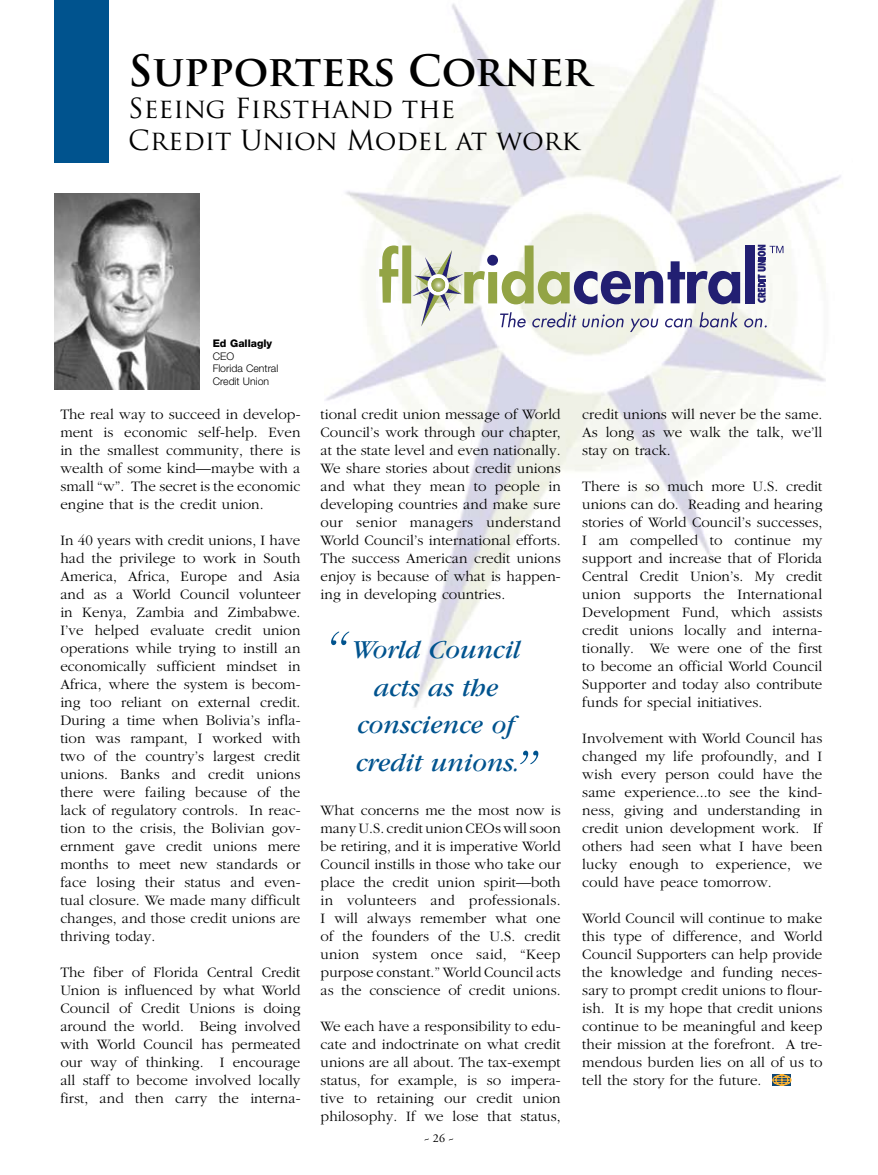
<style>
.page{position:relative;width:878px;height:1175px;background:#fff}
.page>*{position:absolute;margin:0;border:0;box-sizing:border-box;transform-origin:0 0}
.t1{font:italic 300 60px "Garamond";color:#00538e}
.t2{font:700 42px "Trajan Pro";letter-spacing:-.01em;color:#000}
.t3{font:italic 27px/37.5px "Garamond";color:#00538e;text-align:center}
.t4{font:27px/32.4px "Trajan Pro";color:#000}
.t5{font:300 15px/18px "Garamond";letter-spacing:.005em;color:#000;text-align:justify}
.t6{font:12px "Adobe Garamond";color:#000}
.t7{font:300 10.5px/12.6px "Helvetica Neue";color:#000}
.t8{font:800 10.5px "Helvetica Neue";color:#000}
</style>
<div class="page">
<img style="left:325px;top:0;width:516px;height:708px">
<svg style="left:772px;top:1074px;width:19px;height:11px"></svg>
<div style="left:54px;top:0;width:54px;height:162px;background:#00538e"></div>
<svg style="left:379px;top:245px;width:404px;height:87px"></svg>
<svg style="left:431px;top:278px;width:14px;height:14px"></svg>
<img style="left:54px;top:194px;width:145px;height:196px">
<h2 class="t2" style="left:128px;top:44px;width:465px">SUPPORTERS CORNER</h2>
<h3 class="t4" style="left:128px;top:92px;width:452px">Seeing Firsthand the<br>Credit Union Model at work</h3>
<p class="t8" style="left:213px;top:337px;width:61px">Ed Gallagly</p>
<p class="t7" style="left:213px;top:349px;width:67px">CEO<br>Florida Central<br>Credit Union</p>
<p class="t5" style="left:60px;top:405px;width:241px">The real way to succeed in develop&shy;ment is economic self-help. Even in the smallest community, there is wealth of some kind—maybe with a small “w”. The secret is the economic engine that is the credit union.</p>
<p class="t5" style="left:60px;top:531px;width:242px">In 40 years with credit unions, I have had the privilege to work in South America, Africa, Europe and Asia and as a World Council volunteer in Kenya, Zambia and Zimbabwe.<br>I’ve helped evaluate credit union operations while trying to instill an economically sufficient mindset in Africa, where the system is becom&shy;ing too reliant on external credit.<br>During a time when Bolivia’s infla&shy;tion was rampant, I worked with two of the country’s largest credit unions. Banks and credit unions there were failing because of the lack of regulatory controls. In reac&shy;tion to the crisis, the Bolivian gov&shy;ernment gave credit unions mere months to meet new standards or face losing their status and even&shy;tual closure. We made many difficult changes, and those credit unions are thriving today.</p>
<p class="t5" style="left:60px;top:963px;width:242px">The fiber of Florida Central Credit Union is influenced by what World Council of Credit Unions is doing around the world. Being involved with World Council has permeated our way of thinking. I encourage all staff to become involved locally first, and then carry the interna-</p>
<p class="t5" style="left:320px;top:405px;width:242px">tional credit union message of World Council’s work through our chapter, at the state level and even nationally.<br>We share stories about credit unions and what they mean to people in developing countries and make sure our senior managers understand World Council’s international efforts.<br>The success American credit unions enjoy is because of what is happen&shy;ing in developing countries.</p>
<h1 class="t1" style="left:320px;top:620px;width:26px">“</h1>
<h3 class="t3" style="left:351px;top:631px;width:170px">World Council acts as the conscience of credit unions.</h3>
<h1 class="t1" style="left:510px;top:739px;width:26px">”</h1>
<p class="t5" style="left:320px;top:801px;width:242px">What concerns me the most now is many U.S. credit union CEOs will soon be retiring, and it is imperative World Council instills in those who take our place the credit union spirit—both in volunteers and professionals.<br>I will always remember what one of the founders of the U.S. credit union system once said, “Keep purpose constant.” World Council acts as the conscience of credit unions.</p>
<p class="t5" style="left:320px;top:1017px;width:242px">We each have a responsibility to edu&shy;cate and indoctrinate on what credit unions are all about. The tax-exempt status, for example, is so impera&shy;tive to retaining our credit union philosophy. If we lose that status,</p>
<p class="t6" style="left:423px;top:1131px;width:32px">~ 26 ~</p>
<p class="t5" style="left:582px;top:405px;width:242px">credit unions will never be the same.<br>As long as we walk the talk, we’ll stay on track.</p>
<p class="t5" style="left:582px;top:477px;width:242px">There is so much more U.S. credit unions can do. Reading and hearing stories of World Council’s successes, I am compelled to continue my support and increase that of Florida Central Credit Union’s. My credit union supports the International Development Fund, which assists credit unions locally and interna&shy;tionally. We were one of the first to become an official World Council Supporter and today also contribute funds for special initiatives.</p>
<p class="t5" style="left:582px;top:729px;width:241px">Involvement with World Council has changed my life profoundly, and I wish every person could have the same experience...to see the kind&shy;ness, giving and understanding in credit union development work. If others had seen what I have been lucky enough to experience, we could have peace tomorrow.</p>
<p class="t5" style="left:582px;top:909px;width:242px">World Council will continue to make this type of difference, and World Council Supporters can help provide the knowledge and funding neces&shy;sary to prompt credit unions to flour&shy;ish. It is my hope that credit unions continue to be meaningful and keep their mission at the forefront. A tre&shy;mendous burden lies on all of us to tell the story for the future.</p>
</div>
